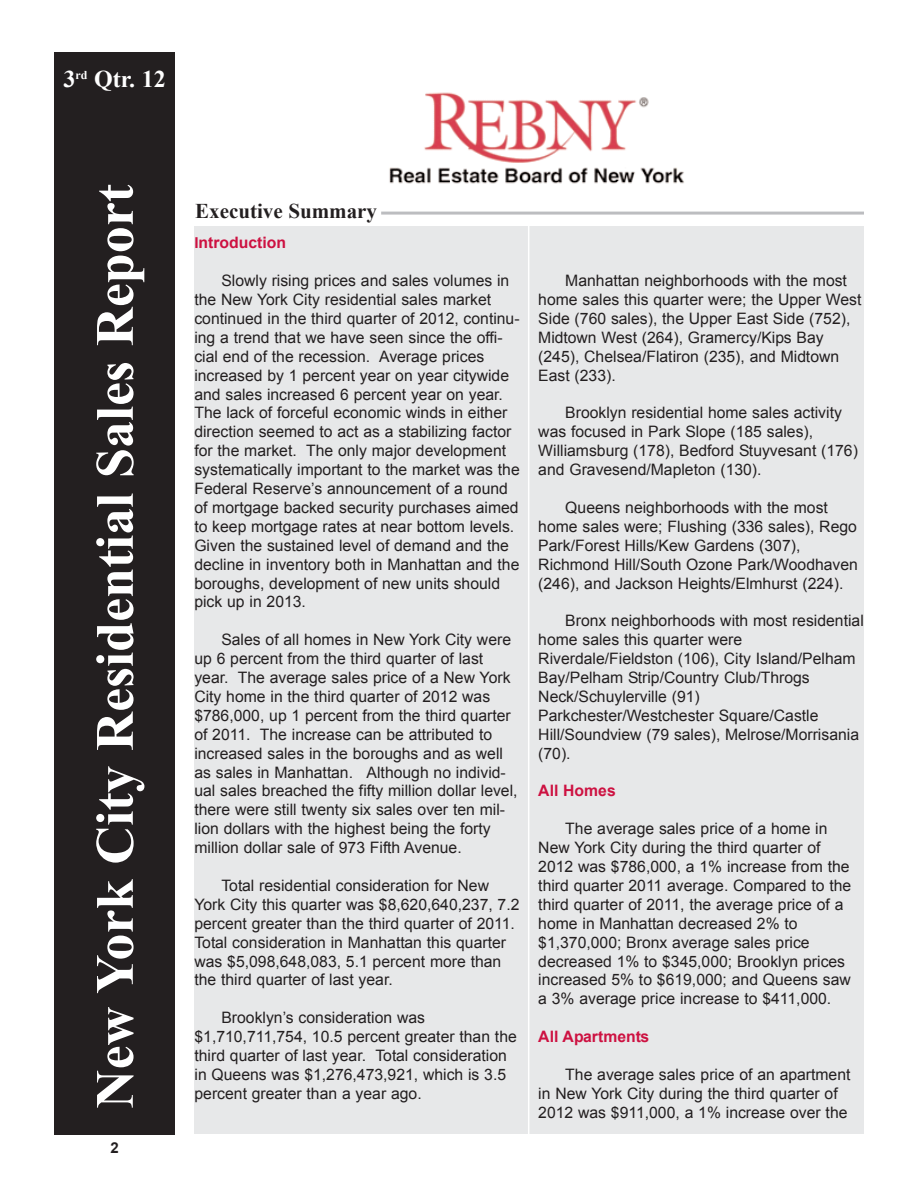
<style>
.page{position:relative;width:918px;height:1188px;background:#fff}
.page>*{position:absolute;margin:0;border:0;box-sizing:border-box;transform-origin:0 0}
.t1{font:700 54px "Times New Roman";color:#fff}
.t2{font:700 24px "Times New Roman";color:#fff}
.t3{font:700 21px "Times New Roman";color:#231f20}
.t4{font:15.75px/18.9px "Arial";color:#231f20}
.t5{font:700 15.75px "Arial";color:#cd1141}
.t6{font:700 15px "Arial";color:#231f20}
.s1{font-size:15px}
</style>
<div class="page">
<div style="left:54px;top:53px;width:120px;height:1082px;background:#231f20"></div>
<div style="left:194px;top:227px;width:670px;height:907px;background:#e7e8e9"></div>
<hr style="left:528px;top:204px;width:1px;height:930px;background:#fff">
<hr style="left:381px;top:212px;width:483px;height:3px;background:#bcbdc0">
<img style="left:389px;top:92px;width:295px;height:92px">
<h2 class="t2" style="left:64px;top:66px;width:104px">3<sup>rd</sup> Qtr. 12</h2>
<h1 class="t1" style="left:85px;top:1108px;width:926px;rotate:-90deg">New York City Residential Sales Report</h1>
<p class="t6" style="left:111px;top:1139px;width:10px">2</p>
<h3 class="t3" style="left:195px;top:200px;width:183px">Executive Summary</h3>
<p class="t5" style="left:194px;top:234px;width:93px"><span class="s1">I</span>ntroduction</p>
<p class="t4" style="left:194px;top:271px;width:327px;text-indent:27px">Slowly rising prices and sales volumes in the New York City residential sales market continued in the third quarter of 2012, continu&shy;ing a trend that we have seen since the offi&shy;cial end of the recession. Average prices increased by 1 percent year on year citywide and sales increased 6 percent year on year.<br>The lack of forceful economic winds in either direction seemed to act as a stabilizing factor for the market. The only major development systematically important to the market was the Federal Reserve’s announcement of a round of mortgage backed security purchases aimed to keep mortgage rates at near bottom levels.<br>Given the sustained level of demand and the decline in inventory both in Manhattan and the boroughs, development of new units should pick up in 2013.</p>
<p class="t4" style="left:194px;top:630px;width:325px;text-indent:27px">Sales of all homes in New York City were up 6 percent from the third quarter of last year. The average sales price of a New York City home in the third quarter of 2012 was $786,000, up 1 percent from the third quarter of 2011. The increase can be attributed to increased sales in the boroughs and as well as sales in Manhattan. Although no individ&shy;ual sales breached the fifty million dollar level, there were still twenty six sales over ten mil&shy;lion dollars with the highest being the forty million dollar sale of 973 Fifth Avenue.</p>
<p class="t4" style="left:194px;top:876px;width:327px;text-indent:27px">Total residential consideration for New York City this quarter was $8,620,640,237, 7.2 percent greater than the third quarter of 2011.<br>Total consideration in Manhattan this quarter was $5,098,648,083, 5.1 percent more than the third quarter of last year.</p>
<p class="t4" style="left:194px;top:1008px;width:324px;text-indent:27px">Brooklyn’s consideration was $1,710,711,754, 10.5 percent greater than the third quarter of last year. Total consideration in Queens was $1,276,473,921, which is 3.5 percent greater than a year ago.</p>
<p class="t4" style="left:538px;top:271px;width:325px;text-indent:27px">Manhattan neighborhoods with the most home sales this quarter were; the Upper West Side (760 sales), the Upper East Side (752), Midtown West (264), Gramercy/Kips Bay (245), Chelsea/Flatiron (235), and Midtown East (233).</p>
<p class="t4" style="left:538px;top:404px;width:321px;text-indent:27px">Brooklyn residential home sales activity was focused in Park Slope (185 sales), Williamsburg (178), Bedford Stuyvesant (176) and Gravesend/Mapleton (130).</p>
<p class="t4" style="left:538px;top:498px;width:321px;text-indent:27px">Queens neighborhoods with the most home sales were; Flushing (336 sales), Rego Park/Forest Hills/Kew Gardens (307), Richmond Hill/South Ozone Park/Woodhaven (246), and Jackson Heights/Elmhurst (224).</p>
<p class="t4" style="left:538px;top:611px;width:327px;text-indent:27px">Bronx neighborhoods with most residential home sales this quarter were Riverdale/Fieldston (106), City Island/Pelham Bay/Pelham Strip/Country Club/Throgs Neck/Schuylerville (91)<br>Parkchester/Westchester Square/Castle Hill/Soundview (79 sales), Melrose/Morrisania (70).</p>
<p class="t5" style="left:538px;top:782px;width:79px">All Homes</p>
<p class="t4" style="left:538px;top:819px;width:314px;text-indent:27px">The average sales price of a home in New York City during the third quarter of 2012 was $786,000, a 1% increase from the third quarter 2011 average. Compared to the third quarter of 2011, the average price of a home in Manhattan decreased 2% to $1,370,000; Bronx average sales price decreased 1% to $345,000; Brooklyn prices increased 5% to $619,000; and Queens saw a 3% average price increase to $411,000.</p>
<p class="t5" style="left:538px;top:1028px;width:112px">All Apartments</p>
<p class="t4" style="left:538px;top:1065px;width:314px;text-indent:27px">The average sales price of an apartment in New York City during the third quarter of<br>2012 was $911,000, a 1% increase over the</p>
</div>
